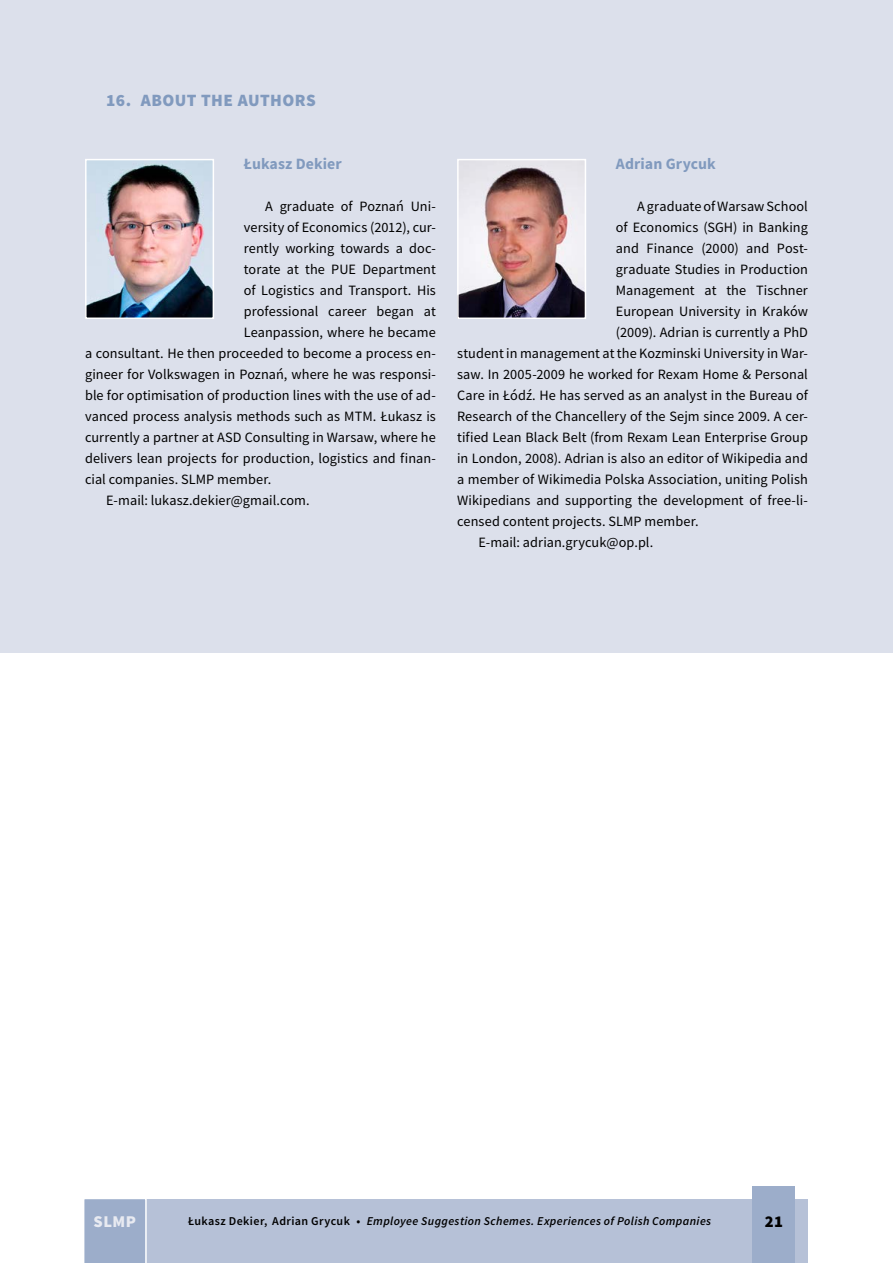
<style>
.page{position:relative;width:893px;height:1263px;background:#fff}
.page>*{position:absolute;margin:0;border:0;box-sizing:border-box;transform-origin:0 0}
.t1{font:900 17.25px "Source Sans Pro";letter-spacing:.025em;color:#819abe}
.t2{font:900 16.5px "Source Sans Pro";color:#e8eaf1}
.t3{font:900 16.5px "Source Sans Pro";color:#000}
.t4{font:700 15.75px "Source Sans Pro";letter-spacing:.005em;color:#819abe}
.t5{font:14.25px "Source Sans Pro";letter-spacing:.005em;color:#000}
.t6{font:italic 600 12px "Source Sans Pro";letter-spacing:.03em;color:#000}
.s1{font-style:normal}
</style>
<div class="page">
<div style="left:0;top:0;width:893px;height:652px;background:#dce0eb"></div>
<div style="left:85px;top:1199px;width:723px;height:64px;background:#b6c1d7"></div>
<img style="left:88px;top:162px;width:123px;height:154px">
<div style="left:85px;top:159px;width:129px;height:160px;border:2px solid #fff"></div>
<img style="left:460px;top:164px;width:123px;height:152px">
<div style="left:457px;top:159px;width:129px;height:160px;border:2px solid #fff"></div>
<div style="left:753px;top:1186px;width:42px;height:77px;background:#9cadca"></div>
<div style="left:84px;top:1199px;width:63px;height:64px;background:#9cadca"></div>
<p class="t1" style="left:106px;top:89px;width:211px">16. ABOUT THE AUTHORS</p>
<p class="t4" style="left:244px;top:154px;width:99px">Łukasz Dekier</p>
<p class="t5" style="left:265px;top:197px;width:172px">A graduate of Poznań Uni-</p>
<p class="t5" style="left:244px;top:218px;width:193px">versity of Economics (2012), cur-</p>
<p class="t5" style="left:244px;top:239px;width:193px">rently working towards a doc-</p>
<p class="t5" style="left:244px;top:260px;width:193px">torate at the PUE Department</p>
<p class="t5" style="left:244px;top:281px;width:193px">of Logistics and Transport. His</p>
<p class="t5" style="left:244px;top:302px;width:193px">professional career began at</p>
<p class="t5" style="left:244px;top:323px;width:193px">Leanpassion, where he became</p>
<p class="t5" style="left:85px;top:344px;width:352px">a consultant. He then proceeded to become a process en-</p>
<p class="t5" style="left:85px;top:365px;width:352px">gineer for Volkswagen in Poznań, where he was responsi-</p>
<p class="t5" style="left:85px;top:386px;width:352px">ble for optimisation of production lines with the use of ad-</p>
<p class="t5" style="left:85px;top:407px;width:352px">vanced process analysis methods such as MTM. Łukasz is</p>
<p class="t5" style="left:85px;top:428px;width:352px">currently a partner at ASD Consulting in Warsaw, where he</p>
<p class="t5" style="left:85px;top:449px;width:352px">delivers lean projects for production, logistics and finan-</p>
<p class="t5" style="left:85px;top:470px;width:188px">cial companies. SLMP member.</p>
<p class="t5" style="left:106px;top:491px;width:205px">E-mail: lukasz.dekier@gmail.com.</p>
<p class="t4" style="left:616px;top:154px;width:101px">Adrian Grycuk</p>
<p class="t5" style="left:637px;top:197px;width:172px">A graduate of Warsaw School</p>
<p class="t5" style="left:616px;top:218px;width:193px">of Economics (SGH) in Banking</p>
<p class="t5" style="left:616px;top:239px;width:193px">and Finance (2000) and Post-</p>
<p class="t5" style="left:616px;top:260px;width:193px">graduate Studies in Production</p>
<p class="t5" style="left:616px;top:281px;width:193px">Management at the Tischner</p>
<p class="t5" style="left:616px;top:302px;width:193px">European University in Kraków</p>
<p class="t5" style="left:616px;top:323px;width:193px">(2009). Adrian is currently a PhD</p>
<p class="t5" style="left:457px;top:344px;width:352px">student in management at the Kozminski University in War-</p>
<p class="t5" style="left:457px;top:365px;width:352px">saw. In 2005-2009 he worked for Rexam Home &amp; Personal</p>
<p class="t5" style="left:457px;top:386px;width:352px">Care in Łódź. He has served as an analyst in the Bureau of</p>
<p class="t5" style="left:457px;top:407px;width:352px">Research of the Chancellery of the Sejm since 2009. A cer-</p>
<p class="t5" style="left:457px;top:428px;width:352px">tified Lean Black Belt (from Rexam Lean Enterprise Group</p>
<p class="t5" style="left:457px;top:449px;width:352px">in London, 2008). Adrian is also an editor of Wikipedia and</p>
<p class="t5" style="left:457px;top:470px;width:352px">a member of Wikimedia Polska Association, uniting Polish</p>
<p class="t5" style="left:457px;top:491px;width:352px">Wikipedians and supporting the development of free-li-</p>
<p class="t5" style="left:457px;top:512px;width:243px">censed content projects. SLMP member.</p>
<p class="t5" style="left:478px;top:533px;width:176px">E-mail: adrian.grycuk@op.pl.</p>
<p class="t2" style="left:94px;top:1210px;width:44px">SLMP</p>
<p class="t6" style="left:188px;top:1213px;width:525px"><span class="s1">Łukasz Dekier, Adrian Grycuk •</span> Employee Suggestion Schemes. Experiences of Polish Companies</p>
<p class="t3" style="left:765px;top:1210px;width:20px">21</p>
</div>
